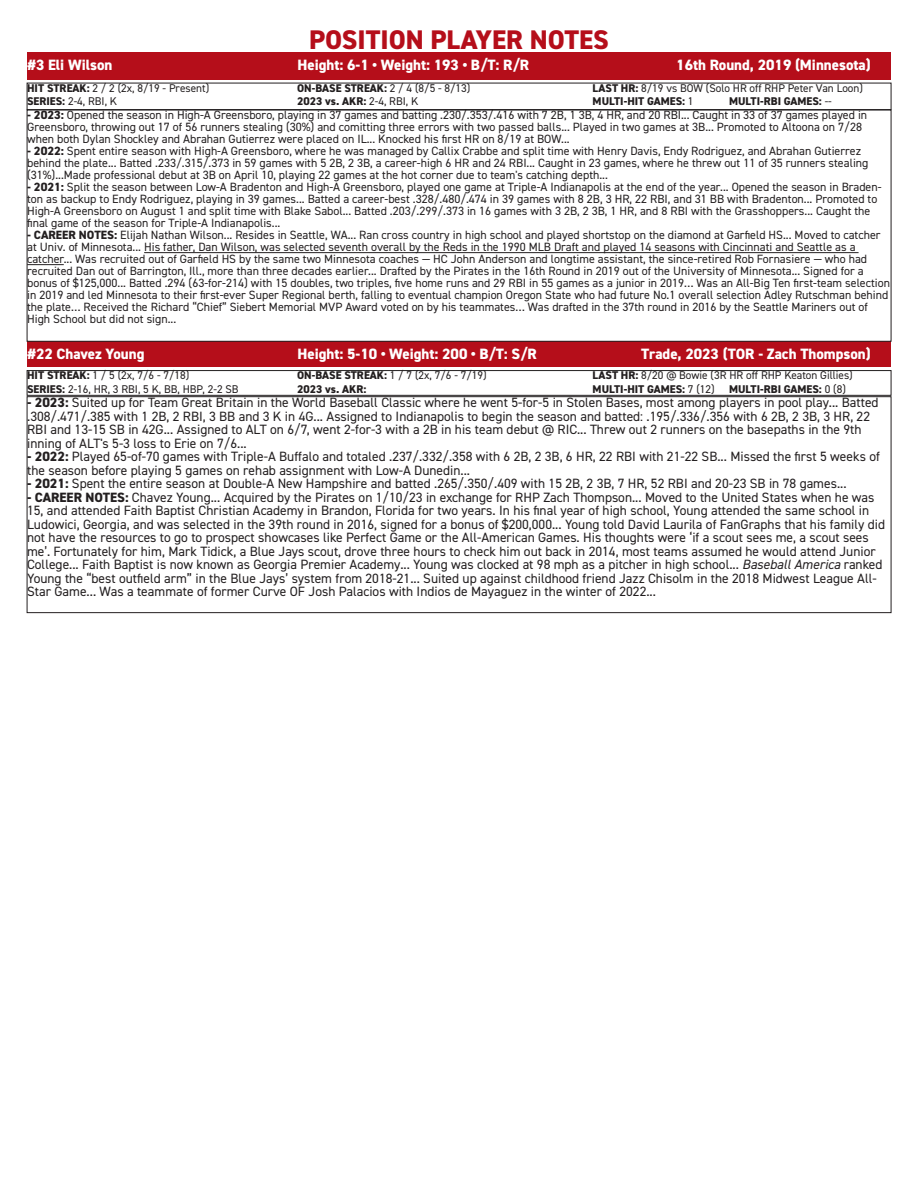
<style>
.page{position:relative;width:918px;height:1188px;background:#fff}
.page>*{position:absolute;margin:0;border:0;box-sizing:border-box;transform-origin:0 0}
.t1{font:800 27px "DIN2014";color:#b50e1a}
.t2{font:800 15px "DIN2014";color:#fff}
.t3{font:13.5px/13.5px "DIN2014";color:#231f20}
.t4{font:12px/12px "DIN2014";color:#231f20}
.t5{font:11.25px "DIN2014";color:#231f20}
.t6{font:800 11.25px "DIN2014";color:#231f20}
.s1{font-weight:800}
.s2{font-weight:400}
.s3{font-style:italic}
</style>
<div class="page">
<div style="left:27px;top:370px;width:864px;height:25px;border:1px solid #231f20"></div>
<div style="left:27px;top:397px;width:864px;height:216px;border:1px solid #231f20"></div>
<div style="left:27px;top:341px;width:864px;height:26px;background:#b50e1a"></div>
<div style="left:27px;top:83px;width:864px;height:27px;border:1px solid #231f20"></div>
<hr style="left:144px;top:252px;width:715px;height:1px;background:#231f20">
<hr style="left:27px;top:264px;width:37px;height:1px;background:#231f20">
<div style="left:27px;top:52px;width:864px;height:27px;background:#b50e1a"></div>
<p class="t1" style="left:309px;top:22px;width:301px">POSITION PLAYER NOTES</p>
<p class="t2" style="left:28px;top:54px;width:86px">#3 Eli Wilson</p>
<p class="t2" style="left:298px;top:54px;width:233px">Height: 6-1 • Weight: 193 • B/T: R/R</p>
<p class="t2" style="left:676px;top:54px;width:196px">16th Round, 2019 (Minnesota)</p>
<p class="t5" style="left:27px;top:81px;width:184px"><span class="s1">HIT STREAK:</span> 2 / 2 (2x, 8/19 - Present)</p>
<p class="t6" style="left:297px;top:81px;width:175px">ON-BASE STREAK: <span class="s2">2 / 4 (8/5 - 8/13)</span></p>
<p class="t5" style="left:593px;top:81px;width:272px"><span class="s1">LAST HR:</span> 8/19 vs BOW (Solo HR off RHP Peter Van Loon)</p>
<p class="t5" style="left:27px;top:95px;width:92px"><span class="s1">SERIES:</span> 2-4, RBI, K</p>
<p class="t6" style="left:297px;top:94px;width:123px">2023 vs. AKR: <span class="s2">2-4, RBI, K</span></p>
<p class="t6" style="left:593px;top:94px;width:102px">MULTI-HIT GAMES: <span class="s2">1</span></p>
<p class="t6" style="left:729px;top:94px;width:104px">MULTI-RBI GAMES: <span class="s2">--</span></p>
<p class="t4" style="left:27px;top:109px;width:842px"><span class="s1">- 2023:</span> Opened the season in High-A Greensboro, playing in 37 games and batting .230/.353/.416 with 7 2B, 1 3B, 4 HR, and 20 RBI... Caught in 33 of 37 games played in<br>Greensboro, throwing out 17 of 56 runners stealing (30%) and comitting three errors with two passed balls... Played in two games at 3B... Promoted to Altoona on 7/28 when both Dylan Shockley and Abrahan Gutierrez were placed on IL... Knocked his first HR on 8/19 at BOW...</p>
<p class="t4" style="left:27px;top:145px;width:843px"><span class="s1">- 2022:</span> Spent entire season with High-A Greensboro, where he was managed by Callix Crabbe and split time with Henry Davis, Endy Rodriguez, and Abrahan Gutierrez behind the plate... Batted .233/.315/.373 in 59 games with 5 2B, 2 3B, a career-high 6 HR and 24 RBI... Caught in 23 games, where he threw out 11 of 35 runners stealing (31%)...Made professional debut at 3B on April 10, playing 22 games at the hot corner due to team's catching depth...</p>
<p class="t4" style="left:27px;top:181px;width:856px"><span class="s1">- 2021:</span> Split the season between Low-A Bradenton and High-A Greensboro, played one game at Triple-A Indianapolis at the end of the year... Opened the season in Braden&shy;ton as backup to Endy Rodriguez, playing in 39 games... Batted a career-best .328/.480/.474 in 39 games with 8 2B, 3 HR, 22 RBI, and 31 BB with Bradenton... Promoted to High-A Greensboro on August 1 and split time with Blake Sabol... Batted .203/.299/.373 in 16 games with 3 2B, 2 3B, 1 HR, and 8 RBI with the Grasshoppers... Caught the final game of the season for Triple-A Indianapolis...</p>
<p class="t4" style="left:27px;top:229px;width:864px"><span class="s1">- CAREER NOTES:</span> Elijah Nathan Wilson... Resides in Seattle, WA... Ran cross country in high school and played shortstop on the diamond at Garfield HS... Moved to catcher at Univ. of Minnesota... His father, Dan Wilson, was selected seventh overall by the Reds in the 1990 MLB Draft and played 14 seasons with Cincinnati and Seattle as a catcher... Was recruited out of Garfield HS by the same two Minnesota coaches — HC John Anderson and longtime assistant, the since-retired Rob Fornasiere — who had recruited Dan out of Barrington, Ill., more than three decades earlier... Drafted by the Pirates in the 16th Round in 2019 out of the University of Minnesota... Signed for a bonus of $125,000... Batted .294 (63-for-214) with 15 doubles, two triples, five home runs and 29 RBI in 55 games as a junior in 2019… Was an All-Big Ten first-team selection in 2019 and led Minnesota to their first-ever Super Regional berth, falling to eventual champion Oregon State who had future No.1 overall selection Adley Rutschman behind the plate… Received the Richard “Chief” Siebert Memorial MVP Award voted on by his teammates… Was drafted in the 37th round in 2016 by the Seattle Mariners out of High School but did not sign...</p>
<p class="t2" style="left:28px;top:344px;width:118px">#22 Chavez Young</p>
<p class="t2" style="left:298px;top:344px;width:241px">Height: 5-10 • Weight: 200 • B/T: S/R</p>
<p class="t2" style="left:641px;top:344px;width:231px">Trade, 2023 (TOR - Zach Thompson)</p>
<p class="t5" style="left:27px;top:369px;width:164px"><span class="s1">HIT STREAK:</span> 1 / 5 (2x, 7/6 - 7/18)</p>
<p class="t5" style="left:297px;top:369px;width:191px"><span class="s1">ON-BASE STREAK:</span> 1 / 7 (2x, 7/6 - 7/19)</p>
<p class="t5" style="left:593px;top:369px;width:262px"><span class="s1">LAST HR:</span> 8/20 @ Bowie (3R HR off RHP Keaton Gillies)</p>
<p class="t5" style="left:27px;top:382px;width:213px"><span class="s1">SERIES:</span> 2-16, HR, 3 RBI, 5 K, BB, HBP, 2-2 SB</p>
<p class="t6" style="left:297px;top:382px;width:71px">2023 vs. AKR:</p>
<p class="t6" style="left:593px;top:382px;width:124px">MULTI-HIT GAMES: <span class="s2">7 (12)</span></p>
<p class="t6" style="left:729px;top:382px;width:118px">MULTI-RBI GAMES: <span class="s2">0 (8)</span></p>
<p class="t3" style="left:27px;top:396px;width:853px"><span class="s1">- 2023:</span> Suited up for Team Great Britain in the World Baseball Classic where he went 5-for-5 in Stolen Bases, most among players in pool play... Batted .308/.471/.385 with 1 2B, 2 RBI, 3 BB and 3 K in 4G... Assigned to Indianapolis to begin the season and batted: .195/.336/.356 with 6 2B, 2 3B, 3 HR, 22<br>RBI and 13-15 SB in 42G... Assigned to ALT on 6/7, went 2-for-3 with a 2B in his team debut @ RIC... Threw out 2 runners on the basepaths in the 9th inning of ALT's 5-3 loss to Erie on 7/6...</p>
<p class="t3" style="left:27px;top:450px;width:854px"><span class="s1">- 2022:</span> Played 65-of-70 games with Triple-A Buffalo and totaled .237/.332/.358 with 6 2B, 2 3B, 6 HR, 22 RBI with 21-22 SB... Missed the first 5 weeks of the season before playing 5 games on rehab assignment with Low-A Dunedin...</p>
<p class="t3" style="left:27px;top:477px;width:821px"><span class="s1">- 2021:</span> Spent the entire season at Double-A New Hampshire and batted .265/.350/.409 with 15 2B, 2 3B, 7 HR, 52 RBI and 20-23 SB in 78 games...</p>
<p class="t3" style="left:27px;top:490px;width:860px"><span class="s1">- CAREER NOTES:</span> Chavez Young... Acquired by the Pirates on 1/10/23 in exchange for RHP Zach Thompson... Moved to the United States when he was 15, and attended Faith Baptist Christian Academy in Brandon, Florida for two years. In his final year of high school, Young attended the same school in Ludowici, Georgia, and was selected in the 39th round in 2016, signed for a bonus of $200,000... Young told David Laurila of FanGraphs that his family did not have the resources to go to prospect showcases like Perfect Game or the All-American Games. His thoughts were ‘if a scout sees me, a scout sees me’. Fortunately for him, Mark Tidick, a Blue Jays scout, drove three hours to check him out back in 2014, most teams assumed he would attend Junior College... Faith Baptist is now known as Georgia Premier Academy... Young was clocked at 98 mph as a pitcher in high school... <span class="s3">Baseball America</span> ranked Young the “best outfield arm” in the Blue Jays’ system from 2018-21... Suited up against childhood friend Jazz Chisolm in the 2018 Midwest League All-Star Game... Was a teammate of former Curve OF Josh Palacios with Indios de Mayaguez in the winter of 2022...</p>
</div>
